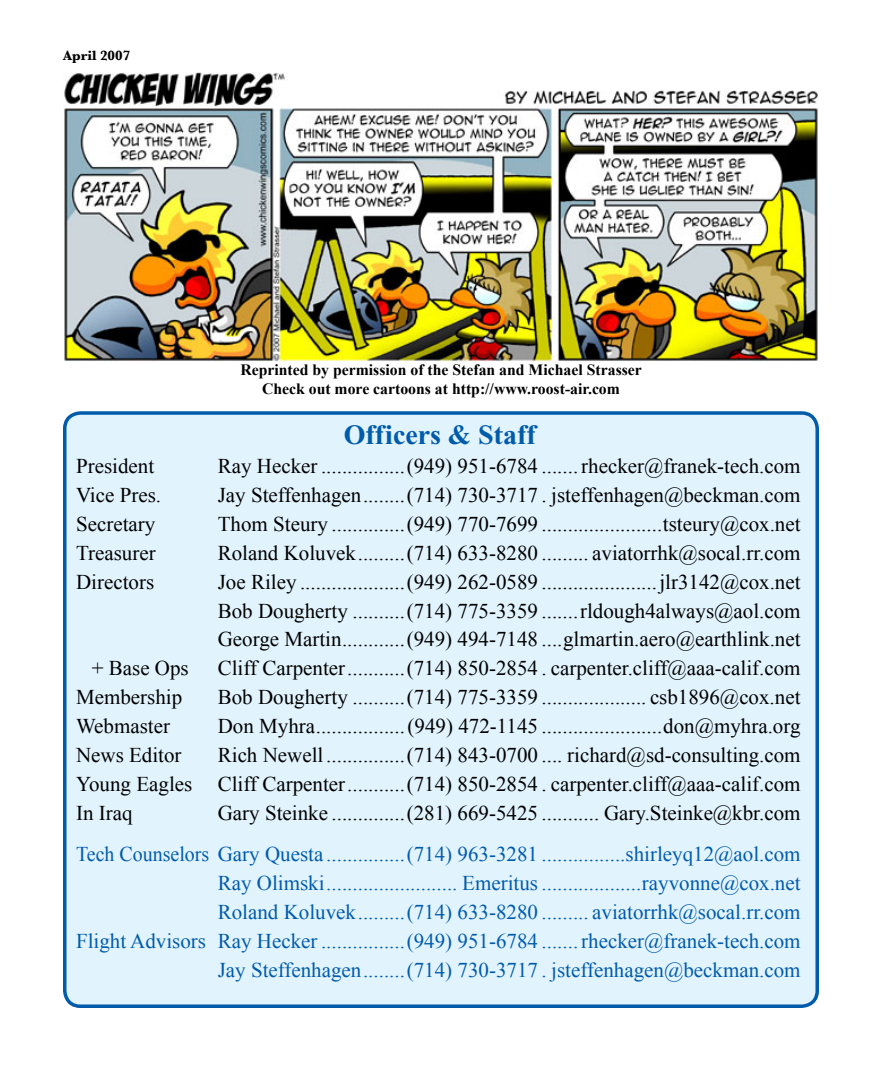
<style>
.page{position:relative;width:882px;height:1071px;background:#fff}
.page>*{position:absolute;margin:0;border:0;box-sizing:border-box;transform-origin:0 0}
.t1{font:700 28px "Times New Roman";color:#005bab}
.t2{font:21px/28.9px "Times New Roman";color:#000;text-align:justify}
.t3{font:21px/28.9px "Times New Roman";color:#005bab;text-align:right;scale:.95 1}
.t4{font:700 15.75px/19.2px "Times New Roman";color:#000;text-align:center}
.t5{font:700 14px "Baskerville";color:#000}
</style>
<div class="page">
<div style="left:65px;top:413px;width:752px;height:593px;background:#e1f3fd;border-radius:16px"></div>
<div style="left:63px;top:411px;width:756px;height:597px;border:4px solid #005bab;border-radius:16px"></div>
<img style="left:63px;top:72px;width:756px;height:290px">
<p class="t5" style="left:63px;top:47px;width:69px">April 2007</p>
<p class="t4" style="left:240px;top:360px;width:403px">Reprinted by permission of the Stefan and Michael Strasser<br>Check out more cartoons at http://www.roost-air.com</p>
<h1 class="t1" style="left:344px;top:419px;width:194px">Officers &amp; Staff</h1>
<p class="t2" style="left:76px;top:451px;width:80px">President</p>
<p class="t2" style="left:218px;top:451px;width:584px">Ray Hecker ................(949) 951-6784 .......rhecker@franek-tech.com</p>
<p class="t2" style="left:76px;top:480px;width:87px">Vice Pres.</p>
<p class="t2" style="left:218px;top:480px;width:584px">Jay Steffenhagen........(714) 730-3717 . jsteffenhagen@beckman.com</p>
<p class="t2" style="left:76px;top:509px;width:81px">Secretary</p>
<p class="t2" style="left:218px;top:509px;width:584px">Thom Steury ..............(949) 770-7699 .......................tsteury@cox.net</p>
<p class="t2" style="left:76px;top:538px;width:81px">Treasurer</p>
<p class="t2" style="left:218px;top:538px;width:584px">Roland Koluvek.........(714) 633-8280 ......... aviatorrhk@socal.rr.com</p>
<p class="t2" style="left:76px;top:567px;width:80px">Directors</p>
<p class="t2" style="left:218px;top:567px;width:584px">Joe Riley ....................(949) 262-0589 ......................jlr3142@cox.net Bob Dougherty ..........(714) 775-3359 .......rldough4always@aol.com George Martin............(949) 494-7148 ....glmartin.aero@earthlink.net</p>
<p class="t2" style="left:92px;top:654px;width:98px">+ Base Ops</p>
<p class="t2" style="left:218px;top:654px;width:584px">Cliff Carpenter...........(714) 850-2854 . carpenter.cliff@aaa-calif.com</p>
<p class="t2" style="left:76px;top:682px;width:108px">Membership</p>
<p class="t2" style="left:218px;top:682px;width:584px">Bob Dougherty ..........(714) 775-3359 .................... csb1896@cox.net</p>
<p class="t2" style="left:76px;top:711px;width:95px">Webmaster</p>
<p class="t2" style="left:218px;top:711px;width:584px">Don Myhra.................(949) 472-1145 .......................don@myhra.org</p>
<p class="t2" style="left:76px;top:740px;width:107px">News Editor</p>
<p class="t2" style="left:76px;top:740px;width:726px;text-indent:142px">Rich Newell ...............(714) 843-0700 .... richard@sd-consulting.com Young Eagles Cliff Carpenter...........(714) 850-2854 . carpenter.cliff@aaa-calif.com In Iraq</p>
<p class="t2" style="left:218px;top:798px;width:584px">Gary Steinke ..............(281) 669-5425 ........... Gary.Steinke@kbr.com</p>
<p class="t3" style="left:76px;top:839px;width:764px">Tech Counselors Gary Questa ...............(714) 963-3281 ................shirleyq12@aol.com Ray Olimski......................... Emeritus ...................rayvonne@cox.net<br>Roland Koluvek.........(714) 633-8280 ......... aviatorrhk@socal.rr.com<br>Flight Advisors Ray Hecker ................(949) 951-6784 .......rhecker@franek-tech.com Jay Steffenhagen........(714) 730-3717 . jsteffenhagen@beckman.com</p>
</div>
